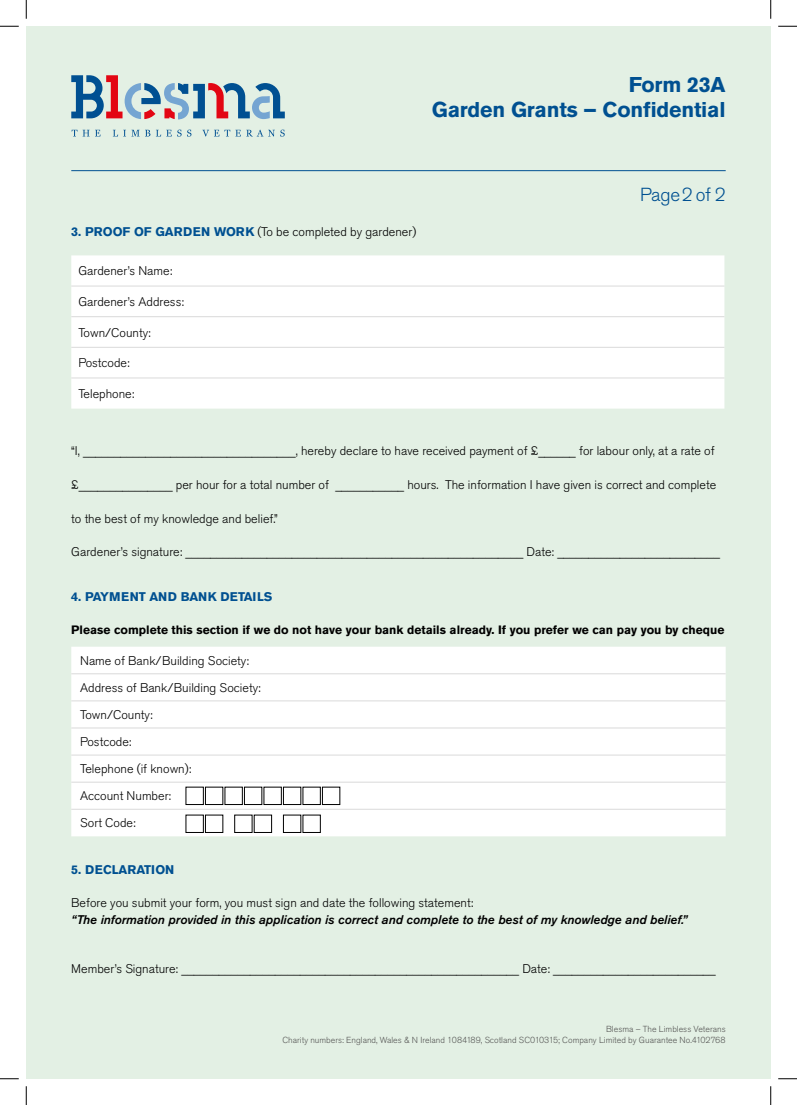
<style>
.page{position:relative;width:797px;height:1105px;background:#fff}
.page>*{position:absolute;margin:0;border:0;box-sizing:border-box;transform-origin:0 0}
.t1{font:700 21.25px/25px "Akzidenz Grotesk Std";letter-spacing:-.01em;color:#005091;text-align:right}
.t2{font:300 18.75px "Akzidenz Grotesk Std";letter-spacing:-.02em;color:#005091}
.t3{font:300 12.5px/27.1px "Akzidenz Grotesk Std";color:#000}
.t4{font:italic 500 12.5px "Akzidenz Grotesk Std";color:#000}
.t5{font:700 12.5px "Akzidenz Grotesk Std";color:#005091}
.t6{font:700 12px "Akzidenz Grotesk Std";color:#000}
.t7{font:300 8.75px/11.2px "Akzidenz Grotesk Std";color:#575756;text-align:right}
.s1{font-weight:700;color:#005091}
</style>
<div class="page">
<div style="left:26px;top:26px;width:744px;height:1053px;background:#e3f0e4"></div>
<div style="left:71px;top:255px;width:653px;height:154px;background:#fff"></div>
<hr style="left:71px;top:286px;width:653px;height:1px;background:#dadada">
<hr style="left:71px;top:316px;width:653px;height:1px;background:#dadada">
<hr style="left:71px;top:347px;width:653px;height:1px;background:#dadada">
<hr style="left:71px;top:378px;width:653px;height:1px;background:#dadada">
<div style="left:71px;top:647px;width:654px;height:189px;background:#fff"></div>
<hr style="left:71px;top:809px;width:654px;height:1px;background:#dadada">
<hr style="left:71px;top:673px;width:654px;height:1px;background:#dadada">
<hr style="left:71px;top:700px;width:654px;height:1px;background:#dadada">
<hr style="left:71px;top:728px;width:654px;height:1px;background:#dadada">
<hr style="left:71px;top:755px;width:654px;height:1px;background:#dadada">
<hr style="left:71px;top:782px;width:654px;height:1px;background:#dadada">
<div style="left:186px;top:787px;width:17px;height:17px;background:#fff"></div>
<div style="left:186px;top:815px;width:17px;height:17px;background:#fff"></div>
<div style="left:235px;top:815px;width:17px;height:17px;background:#fff"></div>
<div style="left:234px;top:815px;width:18px;height:18px;border:1px solid #000"></div>
<div style="left:283px;top:815px;width:18px;height:17px;background:#fff"></div>
<div style="left:283px;top:815px;width:18px;height:18px;border:1px solid #000"></div>
<div style="left:205px;top:787px;width:18px;height:17px;background:#fff"></div>
<div style="left:205px;top:787px;width:18px;height:18px;border:1px solid #000"></div>
<div style="left:205px;top:815px;width:18px;height:17px;background:#fff"></div>
<div style="left:205px;top:815px;width:18px;height:18px;border:1px solid #000"></div>
<div style="left:254px;top:815px;width:17px;height:17px;background:#fff"></div>
<div style="left:254px;top:815px;width:18px;height:18px;border:1px solid #000"></div>
<div style="left:303px;top:815px;width:17px;height:17px;background:#fff"></div>
<div style="left:225px;top:787px;width:17px;height:17px;background:#fff"></div>
<div style="left:244px;top:787px;width:18px;height:17px;background:#fff"></div>
<div style="left:244px;top:787px;width:18px;height:18px;border:1px solid #000"></div>
<div style="left:264px;top:787px;width:17px;height:17px;background:#fff"></div>
<div style="left:283px;top:787px;width:18px;height:17px;background:#fff"></div>
<div style="left:283px;top:787px;width:18px;height:18px;border:1px solid #000"></div>
<div style="left:303px;top:787px;width:17px;height:17px;background:#fff"></div>
<div style="left:322px;top:787px;width:18px;height:17px;background:#fff"></div>
<div style="left:322px;top:787px;width:18px;height:18px;border:1px solid #000"></div>
<svg style="left:71px;top:75px;width:214px;height:44px"></svg>
<svg style="left:72px;top:130px;width:5px;height:6px"></svg>
<svg style="left:83px;top:130px;width:17px;height:6px"></svg>
<svg style="left:113px;top:130px;width:37px;height:6px"></svg>
<svg style="left:156px;top:130px;width:35px;height:7px"></svg>
<svg style="left:202px;top:130px;width:83px;height:7px"></svg>
<hr style="left:71px;top:170px;width:654px;height:1px;background:#005092">
<svg style="left:0;top:25px;width:19px;height:2px"></svg>
<svg style="left:778px;top:25px;width:19px;height:2px"></svg>
<svg style="left:0;top:1078px;width:19px;height:1px"></svg>
<svg style="left:778px;top:1078px;width:19px;height:1px"></svg>
<svg style="left:25px;top:0;width:2px;height:19px"></svg>
<svg style="left:25px;top:1086px;width:2px;height:19px"></svg>
<svg style="left:770px;top:0;width:1px;height:19px"></svg>
<svg style="left:770px;top:1086px;width:1px;height:19px"></svg>
<h1 class="t1" style="left:432px;top:72px;width:295px">Form 23A<br>Garden Grants – Confidential</h1>
<p class="t3" style="left:71px;top:219px;width:346px"><span class="s1">3. PROOF OF GARDEN WORK</span> (To be completed by gardener)</p>
<p class="t3" style="left:78px;top:258px;width:95px">Gardener’s Name:</p>
<p class="t3" style="left:78px;top:288px;width:107px">Gardener’s Address:</p>
<p class="t3" style="left:78px;top:319px;width:74px">Town/County:</p>
<p class="t3" style="left:78px;top:350px;width:53px">Postcode:</p>
<p class="t3" style="left:78px;top:380px;width:58px">Telephone:</p>
<h2 class="t2" style="left:640px;top:184px;width:87px">Page 2 of 2</h2>
<p class="t3" style="left:71px;top:438px;width:645px">“I, __________________________________, hereby declare to have received payment of £______ for labour only, at a rate of</p>
<p class="t3" style="left:71px;top:471px;width:646px">£_______________ per hour for a total number of ___________ hours. The information I have given is correct and complete</p>
<p class="t3" style="left:71px;top:505px;width:208px">to the best of my knowledge and belief.”</p>
<p class="t3" style="left:71px;top:539px;width:650px">Gardener’s signature: ______________________________________________________ Date: __________________________</p>
<p class="t5" style="left:71px;top:590px;width:203px">4. PAYMENT AND BANK DETAILS</p>
<p class="t6" style="left:71px;top:623px;width:654px">Please complete this section if we do not have your bank details already. If you prefer we can pay you by cheque</p>
<p class="t3" style="left:80px;top:647px;width:182px">Name of Bank/Building Society:<br>Address of Bank/Building Society:<br>Town/County:<br>Postcode:<br>Telephone (if known):<br>Account Number:<br>Sort Code:</p>
<p class="t5" style="left:71px;top:862px;width:105px">5. DECLARATION</p>
<p class="t3" style="left:71px;top:889px;width:403px">Before you submit your form, you must sign and date the following statement:</p>
<p class="t4" style="left:71px;top:912px;width:618px">“The information provided in this application is correct and complete to the best of my knowledge and belief.”</p>
<p class="t3" style="left:71px;top:955px;width:646px">Member’s Signature: ______________________________________________________ Date: __________________________</p>
<p class="t7" style="left:282px;top:1024px;width:445px">Blesma – The Limbless Veterans<br>Charity numbers: England, Wales &amp; N Ireland 1084189, Scotland SC010315; Company Limited by Guarantee No.4102768</p>
</div>
